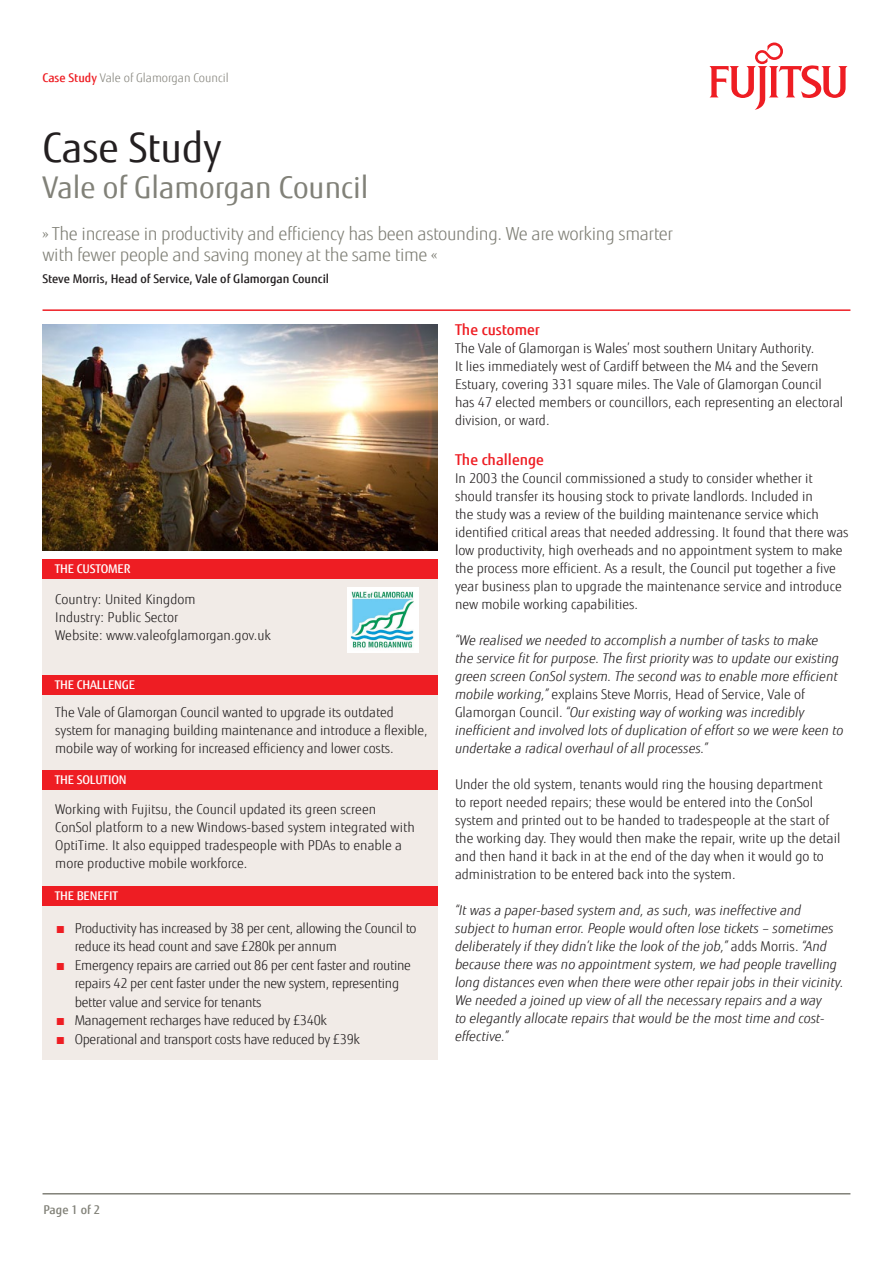
<style>
.page{position:relative;width:893px;height:1263px;background:#fff}
.page>*{position:absolute;margin:0;border:0;box-sizing:border-box;transform-origin:0 0}
.t1{font:40.5px "Fujitsu Sans";color:#231f20}
.t2{font:30px "Fujitsu Sans";color:#818178}
.t3{font:300 18px/21.6px "Fujitsu Sans";letter-spacing:-.02em;color:#818178}
.t4{font:500 15px "Fujitsu Sans";color:#ee1d23}
.Copytext{font:300 13.5px/18px "Fujitsu Sans";color:#231f20}
.t5{font:italic 300 13.5px/18px "Fujitsu Sans";color:#231f20}
.Copytext-2{font:300 13.5px/18.5px "Fujitsu Sans";letter-spacing:-.02em;color:#231f20}
.t6{font:500 12px "Fujitsu Sans";color:#231f20}
.t7{font:500 12px "Fujitsu Sans";letter-spacing:-.01em;color:#fff}
.t8{font:300 12px "Fujitsu Sans";color:#87867e}
.t9{font:500 12px "Fujitsu Sans";color:#818178}
.s1{font-weight:500;color:#ee1d23}
.s2{color:#ee1d23}
.s3{font-style:normal}
</style>
<div class="page">
<svg style="left:709px;top:43px;width:139px;height:67px"></svg>
<img style="left:43px;top:325px;width:395px;height:226px">
<hr style="left:43px;top:309px;width:807px;height:2px;background:#ee1d23">
<hr style="left:43px;top:1193px;width:807px;height:1px;background:#818178">
<div style="left:43px;top:571px;width:395px;height:489px;background:#f1ebe7"></div>
<div style="left:43px;top:559px;width:395px;height:20px;background:#ee1d23"></div>
<div style="left:43px;top:675px;width:395px;height:20px;background:#ee1d23"></div>
<div style="left:43px;top:770px;width:395px;height:19px;background:#ee1d23"></div>
<div style="left:43px;top:886px;width:395px;height:20px;background:#ee1d23"></div>
<img style="left:348px;top:587px;width:70px;height:65px">
<p class="t8" style="left:43px;top:71px;width:188px"><span class="s1">Case Study</span> Vale of Glamorgan Council</p>
<p class="t1" style="left:43px;top:123px;width:181px">Case Study</p>
<p class="t2" style="left:43px;top:169px;width:327px">Vale of Glamorgan Council</p>
<p class="t3" style="left:43px;top:223px;width:632px">» The increase in productivity and efficiency has been astounding. We are working smarter with fewer people and saving money at the same time «</p>
<p class="t6" style="left:43px;top:271px;width:288px">Steve Morris, Head of Service, Vale of Glamorgan Council</p>
<p class="t7" style="left:55px;top:561px;width:77px">THE CUSTOMER</p>
<p class="Copytext" style="left:55px;top:590px;width:142px">Country: United Kingdom</p>
<p class="Copytext" style="left:55px;top:608px;width:124px">Industry: Public Sector</p>
<p class="Copytext" style="left:55px;top:626px;width:217px">Website: www.valeofglamorgan.gov.uk</p>
<p class="t7" style="left:55px;top:677px;width:82px">THE CHALLENGE</p>
<p class="Copytext" style="left:55px;top:703px;width:374px">The Vale of Glamorgan Council wanted to upgrade its outdated system for managing building maintenance and introduce a flexible, mobile way of working for increased efficiency and lower costs.</p>
<p class="t7" style="left:55px;top:772px;width:73px">THE SOLUTION</p>
<p class="Copytext" style="left:55px;top:800px;width:361px">Working with Fujitsu, the Council updated its green screen ConSol platform to a new Windows-based system integrated with OptiTime. It also equipped tradespeople with PDAs to enable a more productive mobile workforce.</p>
<p class="t7" style="left:55px;top:889px;width:65px">THE BENEFIT</p>
<p class="Copytext-2" style="left:75px;top:919px;width:343px;text-indent:-20px"><span class="s2">■</span> Productivity has increased by 38 per cent, allowing the Council to reduce its head count and save £280k per annum</p>
<p class="Copytext-2" style="left:75px;top:956px;width:338px;text-indent:-20px"><span class="s2">■</span> Emergency repairs are carried out 86 per cent faster and routine repairs 42 per cent faster under the new system, representing better value and service for tenants</p>
<p class="Copytext-2" style="left:55px;top:1011px;width:273px"><span class="s2">■</span> Management recharges have reduced by £340k</p>
<p class="Copytext-2" style="left:55px;top:1030px;width:306px"><span class="s2">■</span> Operational and transport costs have reduced by £39k</p>
<p class="t4" style="left:455px;top:321px;width:86px">The customer</p>
<p class="Copytext" style="left:455px;top:340px;width:390px">The Vale of Glamorgan is Wales’ most southern Unitary Authority.<br>It lies immediately west of Cardiff between the M4 and the Severn Estuary, covering 331 square miles. The Vale of Glamorgan Council has 47 elected members or councillors, each representing an electoral division, or ward.</p>
<p class="t4" style="left:455px;top:450px;width:90px">The challenge</p>
<p class="Copytext" style="left:455px;top:469px;width:395px">In 2003 the Council commissioned a study to consider whether it should transfer its housing stock to private landlords. Included in<br>the study was a review of the building maintenance service which identified critical areas that needed addressing. It found that there was low productivity, high overheads and no appointment system to make the process more efficient. As a result, the Council put together a five year business plan to upgrade the maintenance service and introduce new mobile working capabilities.</p>
<p class="t5" style="left:455px;top:631px;width:390px">“We realised we needed to accomplish a number of tasks to make<br>the service fit for purpose. The first priority was to update our existing green screen ConSol system. The second was to enable more efficient mobile working,” <span class="s3">explains Steve Morris, Head of Service, Vale of Glamorgan Council.</span> “Our existing way of working was incredibly inefficient and involved lots of duplication of effort so we were keen to undertake a radical overhaul of all processes.”</p>
<p class="Copytext" style="left:455px;top:775px;width:387px">Under the old system, tenants would ring the housing department<br>to report needed repairs; these would be entered into the ConSol system and printed out to be handed to tradespeople at the start of the working day. They would then make the repair, write up the detail and then hand it back in at the end of the day when it would go to administration to be entered back into the system.</p>
<p class="t5" style="left:455px;top:901px;width:390px">“It was a paper-based system and, as such, was ineffective and subject to human error. People would often lose tickets – sometimes deliberately if they didn’t like the look of the job,” <span class="s3">adds Morris.</span> “And because there was no appointment system, we had people travelling long distances even when there were other repair jobs in their vicinity.<br>We needed a joined up view of all the necessary repairs and a way<br>to elegantly allocate repairs that would be the most time and cost&shy;effective.”</p>
<p class="t9" style="left:43px;top:1202px;width:58px">Page 1 of 2</p>
</div>
